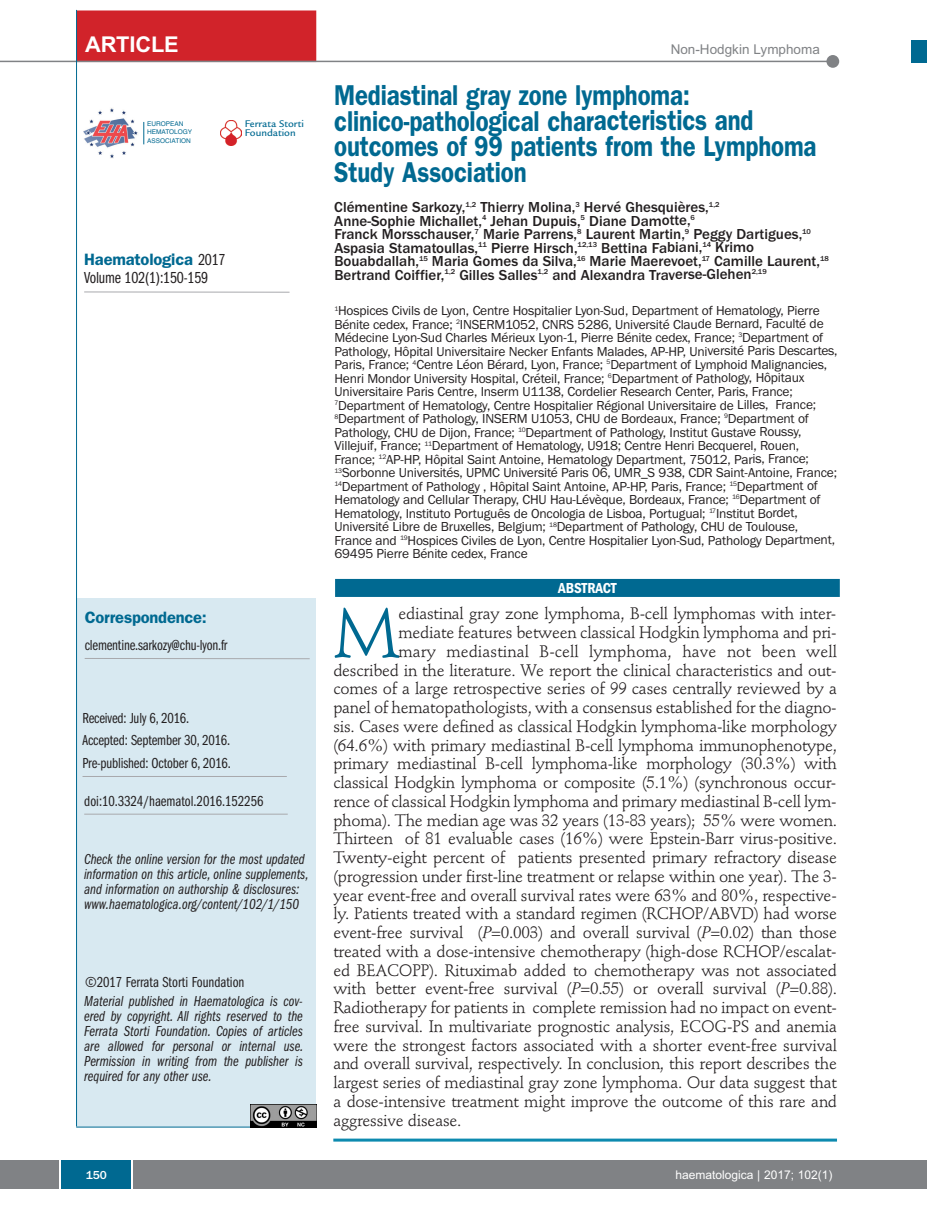
<style>
.page{position:relative;width:927px;height:1225px;background:#fff}
.page>*{position:absolute;margin:0;border:0;box-sizing:border-box;transform-origin:0 0}
.t1{font:68.85px "Stempel Schneidler";color:#006991}
.t2{font:600 28.8px/25.5px "Franklin Gothic";letter-spacing:-.005em;color:#006991;scale:.83 1}
.t3{font:700 21.75px "Arial";letter-spacing:-.01em;color:#fff}
.t4{font:16.5px "Stempel Schneidler";letter-spacing:-.015em;color:#231f20}
.t5{font:16.5px "Stempel Schneidler";letter-spacing:.005em;color:#231f20}
.t6{font:600 16.5px "Franklin Gothic";letter-spacing:-.01em;color:#006991}
.t7{font:16.5px "Franklin Gothic Book Cmpr";letter-spacing:-.01em;color:#231f20}
.t8{font:15px/15px "Franklin Gothic Book Cmpr Ital";color:#231f20}
.t9{font:500 15px/13.5px "Franklin Gothic";color:#231f20}
.t10{font:15px/22.5px "Franklin Gothic Book Cmpr";letter-spacing:-.01em;color:#231f20}
.t11{font:600 condensed 15px "Franklin Gothic";letter-spacing:-.005em;color:#fff}
.t12{font:13.5px/13.5px "Franklin Gothic";letter-spacing:-.015em;color:#231f20}
.t13{font:13.5px "Arial";color:#808285}
.t14{font:12px "Arial";color:#fff}
.t15{font:500 12px "Franklin Gothic";color:#fff}
.t16{font:500 10.5px/9px "Legacy Sans";color:#006991}
.t17{font:6.45px/8.7px "Helvetica";color:#006991}
.s1{font-family:"Franklin Gothic Book Cmpr";font-weight:400;color:#231f20}
.s2{font-style:italic}
</style>
<div class="page">
<div style="left:911px;top:40px;width:16px;height:22px;background:#006991"></div>
<div style="left:910px;top:1160px;width:17px;height:28px;background:#808285"></div>
<div style="left:0;top:1160px;width:910px;height:28px;background:#808285"></div>
<div style="left:61px;top:1160px;width:71px;height:28px;background:#006991"></div>
<svg style="left:60px;top:1160px;width:1px;height:28px"></svg>
<svg style="left:132px;top:1160px;width:1px;height:28px"></svg>
<div style="left:77px;top:598px;width:239px;height:529px;background:#d8e9f1"></div>
<hr style="left:83px;top:776px;width:204px;height:1px;background:#a8a9ad">
<hr style="left:85px;top:658px;width:225px;height:1px;background:#a8a9ad">
<hr style="left:76px;top:1126px;width:240px;height:1px;background:#006991">
<img style="left:221px;top:120px;width:20px;height:26px">
<img style="left:83px;top:108px;width:55px;height:50px">
<svg style="left:144px;top:122px;width:1px;height:22px"></svg>
<hr style="left:84px;top:292px;width:206px;height:1px;background:#a8a9ad">
<div style="left:77px;top:10px;width:239px;height:52px;background:#d1232a"></div>
<hr style="left:0;top:61px;width:830px;height:1px;background:#808285">
<div style="left:826px;top:55px;width:13px;height:13px;background:#808285;border-radius:50%"></div>
<hr style="left:84px;top:814px;width:204px;height:1px;background:#a8a9ad">
<hr style="left:76px;top:10px;width:1px;height:1116px;background:#006991">
<img style="left:250px;top:1104px;width:67px;height:23px">
<hr style="left:333px;top:1138px;width:504px;height:3px;background:#0d8aaf">
<div style="left:335px;top:579px;width:505px;height:18px;background:#006991"></div>
<h3 class="t3" style="left:85px;top:32px;width:95px">ARTICLE</h3>
<p class="t13" style="left:671px;top:42px;width:151px">Non-Hodgkin Lymphoma</p>
<p class="t17" style="left:147px;top:119px;width:47px">EUROPEAN<br>HEMATOLOGY<br>ASSOCIATION</p>
<p class="t16" style="left:245px;top:120px;width:61px">Ferrata Storti<br>Foundation</p>
<p class="t6" style="left:84px;top:254px;width:143px">Haematologica <span class="s1">2017</span></p>
<p class="t7" style="left:84px;top:272px;width:126px">Volume 102(1):150-159</p>
<p class="t6" style="left:85px;top:612px;width:124px">Correspondence:</p>
<p class="t10" style="left:85px;top:635px;width:144px">clementine.sarkozy@chu-lyon.fr</p>
<p class="t10" style="left:83px;top:708px;width:150px">Received: July 6, 2016.<br>Accepted: September 30, 2016.<br>Pre-published: October 6, 2016.</p>
<p class="t10" style="left:84px;top:790px;width:181px">doi:10.3324/haematol.2016.152256</p>
<p class="t8" style="left:84px;top:853px;width:226px">Check the online version for the most updated information on this article, online supplements, and information on authorship &amp; disclosures: www.haematologica.org/content/102/1/150</p>
<p class="t10" style="left:85px;top:971px;width:161px">©2017 Ferrata Storti Foundation</p>
<p class="t8" style="left:84px;top:994px;width:221px;text-align:justify">Material published in Haematologica is cov&shy;ered by copyright. All rights reserved to the Ferrata Storti Foundation. Copies of articles are allowed for personal or internal use.<br>Permission in writing from the publisher is required for any other use.</p>
<h2 class="t2" style="left:334px;top:85px;width:583px">Mediastinal gray zone lymphoma: clinico-pathological characteristics and outcomes of 99 patients from the Lymphoma Study Association</h2>
<p class="t9" style="left:334px;top:200px;width:496px">Clémentine Sarkozy,<sup>1,2</sup> Thierry Molina,<sup>3</sup> Hervé Ghesquières,<sup>1,2<br></sup>Anne-Sophie Michallet,<sup>4</sup> Jehan Dupuis,<sup>5</sup> Diane Damotte,<sup>6<br></sup>Franck Morsschauser,<sup>7</sup> Marie Parrens,<sup>8</sup> Laurent Martin,<sup>9</sup> Peggy Dartigues,<sup>10<br></sup>Aspasia Stamatoullas,<sup>11</sup> Pierre Hirsch,<sup>12,13</sup> Bettina Fabiani,<sup>14</sup> Krimo Bouabdallah,<sup>15</sup> Maria Gomes da Silva,<sup>16</sup> Marie Maerevoet,<sup>17</sup> Camille Laurent,<sup>18<br></sup>Bertrand Coiffier,<sup>1,2</sup> Gilles Salles<sup>1,2</sup> and Alexandra Traverse-Glehen<sup>2,19</sup></p>
<p class="t12" style="left:334px;top:304px;width:505px"><sup>1</sup>Hospices Civils de Lyon, Centre Hospitalier Lyon-Sud, Department of Hematology, Pierre Bénite cedex, France; <sup>2</sup>INSERM1052, CNRS 5286, Université Claude Bernard, Faculté de Médecine Lyon-Sud Charles Mérieux Lyon-1, Pierre Bénite cedex, France; <sup>3</sup>Department of Pathology, Hôpital Universitaire Necker Enfants Malades, AP-HP, Université Paris Descartes, Paris, France; <sup>4</sup>Centre Léon Bérard, Lyon, France; <sup>5</sup>Department of Lymphoid Malignancies, Henri Mondor University Hospital, Créteil, France; <sup>6</sup>Department of Pathology, Hôpitaux Universitaire Paris Centre, Inserm U1138, Cordelier Research Center, Paris, France; <sup>7</sup>Department of Hematology, Centre Hospitalier Régional Universitaire de Lilles, France; <sup>8</sup>Department of Pathology, INSERM U1053, CHU de Bordeaux, France; <sup>9</sup>Department of Pathology, CHU de Dijon, France; <sup>10</sup>Department of Pathology, Institut Gustave Roussy, Villejuif, France; <sup>11</sup>Department of Hematology, U918; Centre Henri Becquerel, Rouen, France; <sup>12</sup>AP-HP, Hôpital Saint Antoine, Hematology Department, 75012, Paris, France; <sup>13</sup>Sorbonne Universités, UPMC Université Paris 06, UMR_S 938, CDR Saint-Antoine, France; <sup>14</sup>Department of Pathology , Hôpital Saint Antoine, AP-HP, Paris, France; <sup>15</sup>Department of Hematology and Cellular Therapy, CHU Hau-Lévèque, Bordeaux, France; <sup>16</sup>Department of Hematology, Instituto Português de Oncologia de Lisboa, Portugual; <sup>17</sup>Institut Bordet, Université Libre de Bruxelles, Belgium; <sup>18</sup>Department of Pathology, CHU de Toulouse, France and <sup>19</sup>Hospices Civiles de Lyon, Centre Hospitalier Lyon-Sud, Pathology Department, 69495 Pierre Bénite cedex, France</p>
<p class="t11" style="left:558px;top:582px;width:60px">ABSTRACT</p>
<h1 class="t1" style="left:333px;top:605px;width:68px">M</h1>
<p class="t4" style="left:398px;top:607px;width:439px">ediastinal gray zone lymphoma, B-cell lymphomas with inter-</p>
<p class="t4" style="left:398px;top:625px;width:440px">mediate features between classical Hodgkin lymphoma and pri-</p>
<p class="t5" style="left:398px;top:644px;width:440px">mary mediastinal B-cell lymphoma, have not been well</p>
<p class="t4" style="left:333px;top:663px;width:505px">described in the literature. We report the clinical characteristics and out-</p>
<p class="t4" style="left:333px;top:682px;width:505px">comes of a large retrospective series of 99 cases centrally reviewed by a</p>
<p class="t4" style="left:333px;top:700px;width:505px">panel of hematopathologists, with a consensus established for the diagno-</p>
<p class="t4" style="left:333px;top:719px;width:505px">sis. Cases were defined as classical Hodgkin lymphoma-like morphology</p>
<p class="t4" style="left:333px;top:738px;width:505px">(64.6%) with primary mediastinal B-cell lymphoma immunophenotype,</p>
<p class="t4" style="left:333px;top:757px;width:505px">primary mediastinal B-cell lymphoma-like morphology (30.3%) with</p>
<p class="t4" style="left:333px;top:775px;width:504px">classical Hodgkin lymphoma or composite (5.1%) (synchronous occur-</p>
<p class="t4" style="left:333px;top:794px;width:505px">rence of classical Hodgkin lymphoma and primary mediastinal B-cell lym-</p>
<p class="t4" style="left:333px;top:813px;width:505px">phoma). The median age was 32 years (13-83 years); 55% were women.</p>
<p class="t4" style="left:333px;top:832px;width:505px">Thirteen of 81 evaluable cases (16%) were Epstein-Barr virus-positive.</p>
<p class="t4" style="left:333px;top:850px;width:505px">Twenty-eight percent of patients presented primary refractory disease</p>
<p class="t4" style="left:333px;top:869px;width:505px">(progression under first-line treatment or relapse within one year). The 3-</p>
<p class="t4" style="left:333px;top:888px;width:505px">year event-free and overall survival rates were 63% and 80%, respective-</p>
<p class="t4" style="left:333px;top:907px;width:505px">ly. Patients treated with a standard regimen (RCHOP/ABVD) had worse</p>
<p class="t4" style="left:333px;top:925px;width:505px">event-free survival (<span class="s2">P</span>=0.003) and overall survival (<span class="s2">P</span>=0.02) than those</p>
<p class="t4" style="left:333px;top:944px;width:505px">treated with a dose-intensive chemotherapy (high-dose RCHOP/escalat-</p>
<p class="t4" style="left:333px;top:963px;width:505px">ed BEACOPP). Rituximab added to chemotherapy was not associated</p>
<p class="t4" style="left:333px;top:982px;width:505px">with better event-free survival (<span class="s2">P</span>=0.55) or overall survival (<span class="s2">P</span>=0.88).</p>
<p class="t4" style="left:333px;top:1000px;width:505px">Radiotherapy for patients in complete remission had no impact on event-</p>
<p class="t4" style="left:333px;top:1019px;width:505px">free survival. In multivariate prognostic analysis, ECOG-PS and anemia</p>
<p class="t4" style="left:333px;top:1038px;width:505px">were the strongest factors associated with a shorter event-free survival</p>
<p class="t4" style="left:333px;top:1057px;width:505px">and overall survival, respectively. In conclusion, this report describes the</p>
<p class="t4" style="left:333px;top:1075px;width:505px">largest series of mediastinal gray zone lymphoma. Our data suggest that</p>
<p class="t4" style="left:333px;top:1094px;width:505px">a dose-intensive treatment might improve the outcome of this rare and</p>
<p class="t4" style="left:333px;top:1113px;width:130px">aggressive disease.</p>
<p class="t15" style="left:86px;top:1167px;width:23px">150</p>
<p class="t14" style="left:676px;top:1167px;width:158px">haematologica | 2017; 102(1)</p>
</div>
